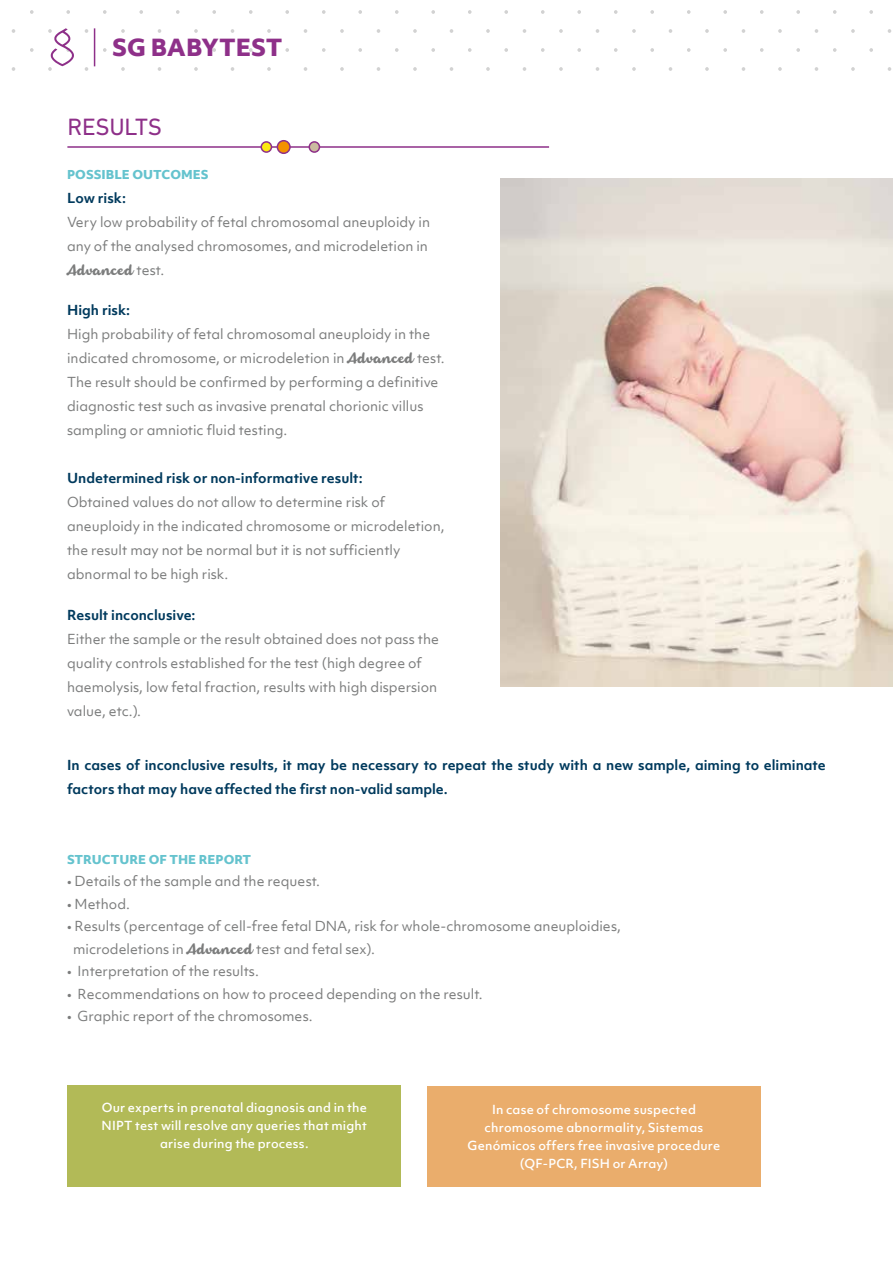
<style>
.page{position:relative;width:893px;height:1263px;background:#fff}
.page>*{position:absolute;margin:0;border:0;box-sizing:border-box;transform-origin:0 0}
.t1{font:24px "DIN Next LT Pro";letter-spacing:-.005em;color:#8e3089}
.t2{font:800 22.65px "Objektiv Mk 1 Trial";color:#8e3089}
.t3{font:13.2px/24px "Objektiv Mk 1 Trial";color:#7b7c7c}
.t4{font:700 13.2px/24px "Objektiv Mk 1 Trial";color:#003a5d}
.t5{font:13.2px "Armonioso";color:#7b7c7c}
.t6{font:500 12px/18px "Objektiv Mk 1 Trial";letter-spacing:.015em;color:#fff;text-align:center}
.t7{font:800 11.7px "Objektiv Mk 1 Trial";color:#65c3ce}
.s1{font-family:"Objektiv Mk 1 Trial"}
.s2{font-family:"Armonioso"}
</style>
<div class="page">
<hr style="left:67px;top:146px;width:482px;height:2px;background:#8e3089">
<div style="left:277px;top:141px;width:13px;height:12px;background:#f39200;border-radius:50%"></div>
<div style="left:277px;top:140px;width:14px;height:14px;border:2px solid #8e3089;border-radius:50%"></div>
<div style="left:261px;top:142px;width:10px;height:10px;background:#fcea10;border-radius:50%"></div>
<div style="left:261px;top:141px;width:11px;height:12px;border:2px solid #8e3089;border-radius:50%"></div>
<div style="left:309px;top:142px;width:10px;height:10px;background:#cbbba0;border-radius:50%"></div>
<div style="left:309px;top:141px;width:11px;height:12px;border:2px solid #8e3089;border-radius:50%"></div>
<div style="left:67px;top:1085px;width:334px;height:101px;background:#b2ba57"></div>
<div style="left:427px;top:1086px;width:333px;height:100px;background:#eaad6c"></div>
<img style="left:500px;top:179px;width:393px;height:508px">
<hr style="left:94px;top:28px;width:1px;height:38px;background:#8e3089">
<svg style="left:50px;top:28px;width:24px;height:38px"></svg>
<h2 class="t2" style="left:112px;top:31px;width:172px">SG BABYTEST</h2>
<h1 class="t1" style="left:67px;top:113px;width:96px">RESULTS</h1>
<p class="t7" style="left:67px;top:166px;width:143px">POSSIBLE OUTCOMES</p>
<p class="t4" style="left:67px;top:186px;width:60px">Low risk:</p>
<p class="t3" style="left:67px;top:210px;width:365px">Very low probability of fetal chromosomal aneuploidy in any of the analysed chromosomes, and microdeletion in</p>
<p class="t5" style="left:67px;top:261px;width:99px">Advanced <span class="s1">test.</span></p>
<p class="t4" style="left:67px;top:298px;width:65px">High risk:</p>
<p class="t3" style="left:67px;top:322px;width:379px">High probability of fetal chromosomal aneuploidy in the indicated chromosome, or microdeletion in <span class="s2">Advanced</span> test.<br>The result should be confirmed by performing a definitive diagnostic test such as invasive prenatal chorionic villus sampling or amniotic fluid testing.</p>
<p class="t4" style="left:67px;top:466px;width:297px">Undetermined risk or non-informative result:</p>
<p class="t3" style="left:67px;top:490px;width:379px">Obtained values do not allow to determine risk of aneuploidy in the indicated chromosome or microdeletion, the result may not be normal but it is not sufficiently abnormal to be high risk.</p>
<p class="t4" style="left:67px;top:603px;width:130px">Result inconclusive:</p>
<p class="t3" style="left:67px;top:627px;width:373px">Either the sample or the result obtained does not pass the quality controls established for the test (high degree of haemolysis, low fetal fraction, results with high dispersion value, etc.).</p>
<p class="t4" style="left:67px;top:752px;width:760px">In cases of inconclusive results, it may be necessary to repeat the study with a new sample, aiming to eliminate factors that may have affected the first non-valid sample.</p>
<p class="t7" style="left:67px;top:851px;width:186px">STRUCTURE OF THE REPORT</p>
<p class="t3" style="left:67px;top:869px;width:254px">• Details of the sample and the request.</p>
<p class="t3" style="left:67px;top:892px;width:64px">• Method.</p>
<p class="t3" style="left:73px;top:915px;width:549px;line-height:22.5px;text-indent:-6px">• Results (percentage of cell-free fetal DNA, risk for whole-chromosome aneuploidies, microdeletions in <span class="s2">Advanced</span> test and fetal sex).</p>
<p class="t3" style="left:67px;top:959px;width:193px">• Interpretation of the results.</p>
<p class="t3" style="left:67px;top:982px;width:417px">• Recommendations on how to proceed depending on the result.</p>
<p class="t3" style="left:67px;top:1004px;width:247px">• Graphic report of the chromosomes.</p>
<p class="t6" style="left:102px;top:1098px;width:267px">Our experts in prenatal diagnosis and in the<br>NIPT test will resolve any queries that might arise during the process.</p>
<p class="t6" style="left:468px;top:1100px;width:254px">In case of chromosome suspected chromosome abnormality, Sistemas Genómicos offers free invasive procedure (QF-PCR, FISH or Array)</p>
</div>
